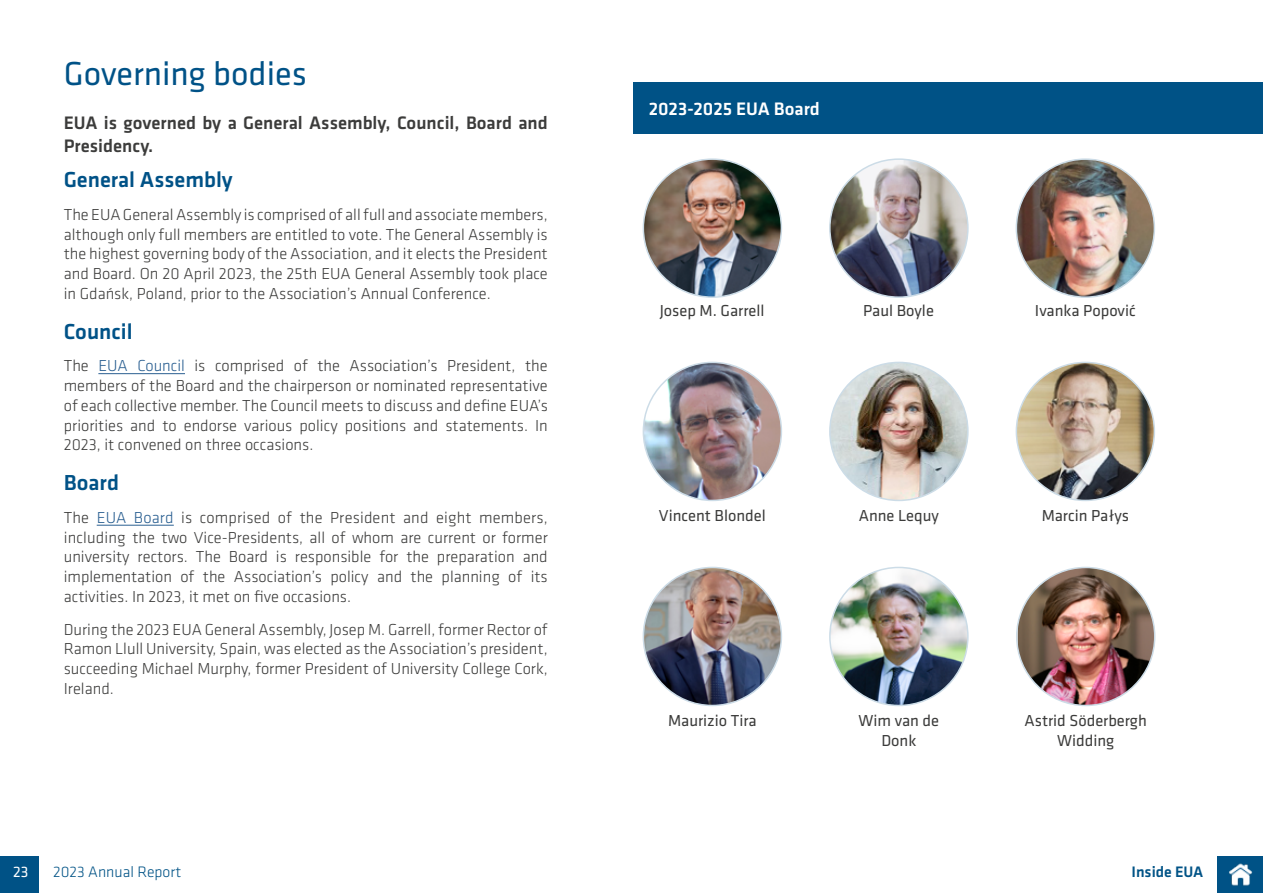
<style>
.page{position:relative;width:1263px;height:893px;background:#fff}
.page>*{position:absolute;margin:0;border:0;box-sizing:border-box;transform-origin:0 0}
.t1{font:34.5px "Klavika Basic";color:#005287}
.t2{font:500 22.5px "Klavika Basic";color:#005287}
.t3{font:500 18.75px/22.5px "Klavika Basic";color:#3c3c3b}
.t4{font:500 18.75px "Klavika Basic";color:#fff}
.t5{font:300 16.5px/19.8px "Klavika Basic";color:#3c3c3b;text-align:justify}
.t6{font:16.5px/19.8px "Klavika Basic";color:#3c3c3b;text-align:center}
.t7{font:300 15.75px "Klavika Basic";color:#005386}
.t8{font:500 15.75px "Klavika Basic";color:#005386}
.t9{font:15.75px "Klavika Basic";color:#fff}
.s1{color:#2a5f91}
</style>
<div class="page">
<div style="left:1217px;top:856px;width:46px;height:37px;background:#005286"></div>
<div style="left:0;top:856px;width:39px;height:37px;background:#005286"></div>
<img style="left:1229px;top:863px;width:24px;height:23px">
<hr style="left:98px;top:373px;width:87px;height:1px;background:#2a5f91">
<hr style="left:97px;top:525px;width:77px;height:1px;background:#2a5f91">
<img style="left:830px;top:567px;width:138px;height:138px;border-radius:69px">
<img style="left:643px;top:567px;width:138px;height:138px;border-radius:69px">
<img style="left:1018px;top:567px;width:137px;height:138px">
<img style="left:1016px;top:362px;width:138px;height:138px;border-radius:69px">
<img style="left:830px;top:362px;width:138px;height:138px;border-radius:69px">
<img style="left:643px;top:362px;width:138px;height:138px;border-radius:69px">
<img style="left:1016px;top:159px;width:138px;height:138px;border-radius:69px">
<img style="left:830px;top:159px;width:138px;height:138px;border-radius:69px">
<img style="left:643px;top:159px;width:138px;height:138px;border-radius:69px">
<div style="left:633px;top:83px;width:630px;height:51px;background:#005286"></div>
<h1 class="t1" style="left:64px;top:51px;width:245px">Governing bodies</h1>
<p class="t3" style="left:64px;top:111px;width:486px">EUA is governed by a General Assembly, Council, Board and<br>Presidency.</p>
<h2 class="t2" style="left:64px;top:164px;width:170px">General Assembly</h2>
<p class="t5" style="left:64px;top:204px;width:485px">The EUA General Assembly is comprised of all full and associate members, although only full members are entitled to vote. The General Assembly is the highest governing body of the Association, and it elects the President and Board. On 20 April 2023, the 25th EUA General Assembly took place in Gdańsk, Poland, prior to the Association’s Annual Conference.</p>
<h2 class="t2" style="left:64px;top:316px;width:70px">Council</h2>
<p class="t5" style="left:64px;top:356px;width:486px">The <span class="s1">EUA Council</span> is comprised of the Association’s President, the members of the Board and the chairperson or nominated representative of each collective member. The Council meets to discuss and define EUA’s priorities and to endorse various policy positions and statements. In 2023, it convened on three occasions.</p>
<h2 class="t2" style="left:64px;top:468px;width:57px">Board</h2>
<p class="t5" style="left:64px;top:507px;width:485px">The <span class="s1">EUA Board</span> is comprised of the President and eight members, including the two Vice-Presidents, all of whom are current or former university rectors. The Board is responsible for the preparation and implementation of the Association’s policy and the planning of its activities. In 2023, it met on five occasions.</p>
<p class="t5" style="left:64px;top:619px;width:485px">During the 2023 EUA General Assembly, Josep M. Garrell, former Rector of Ramon Llull University, Spain, was elected as the Association’s president, succeeding Michael Murphy, former President of University College Cork, Ireland.</p>
<p class="t4" style="left:649px;top:96px;width:173px">2023-2025 EUA Board</p>
<p class="t6" style="left:660px;top:300px;width:106px">Josep M. Garrell</p>
<p class="t6" style="left:863px;top:300px;width:72px">Paul Boyle</p>
<p class="t6" style="left:1035px;top:300px;width:102px">Ivanka Popović</p>
<p class="t6" style="left:659px;top:505px;width:108px">Vincent Blondel</p>
<p class="t6" style="left:859px;top:505px;width:82px">Anne Lequy</p>
<p class="t6" style="left:1042px;top:505px;width:89px">Marcin Pałys</p>
<p class="t6" style="left:668px;top:710px;width:90px">Maurizio Tira</p>
<p class="t6" style="left:859px;top:710px;width:82px">Wim van de<br>Donk</p>
<p class="t6" style="left:1024px;top:710px;width:124px">Astrid Söderbergh<br>Widding</p>
<p class="t9" style="left:13px;top:862px;width:17px">23</p>
<p class="t7" style="left:53px;top:862px;width:130px">2023 Annual Report</p>
<p class="t8" style="left:1131px;top:861px;width:73px">Inside EUA</p>
</div>
